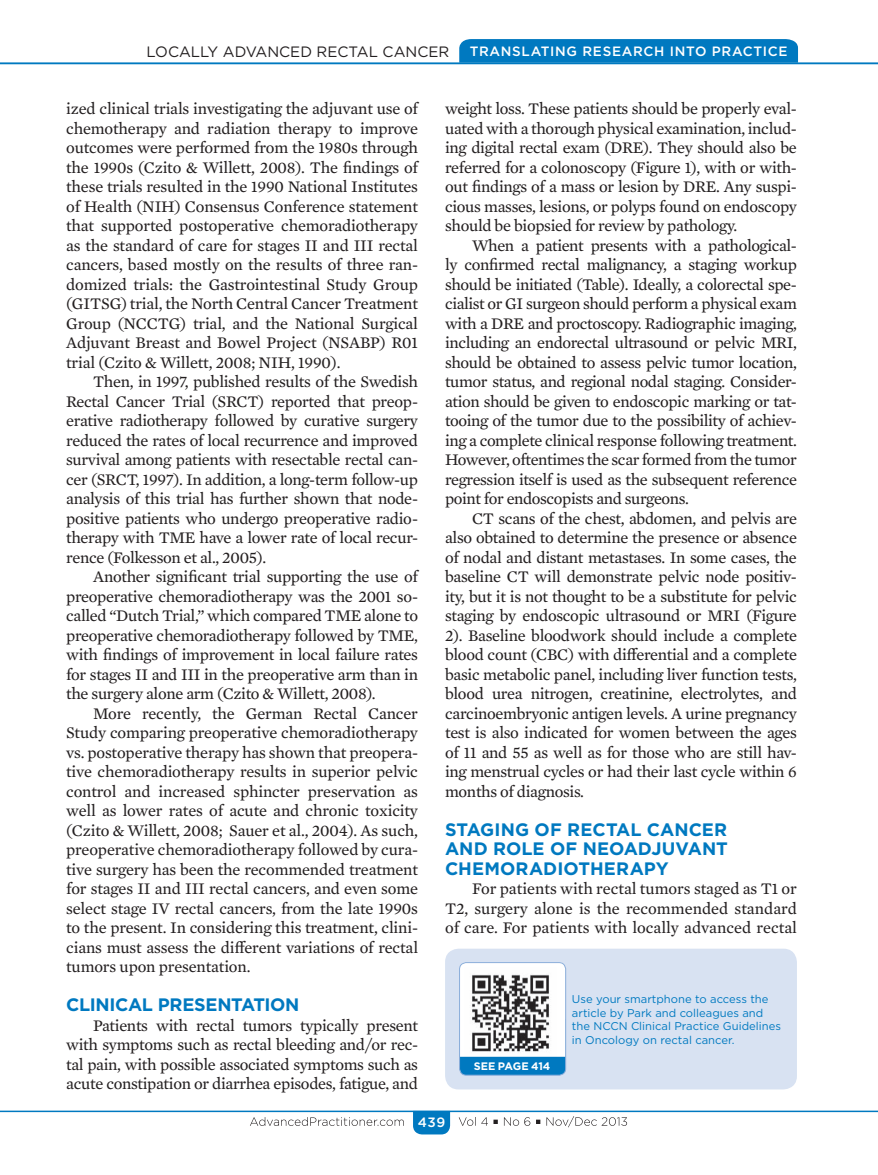
<style>
.page{position:relative;width:878px;height:1175px;background:#fff}
.page>*{position:absolute;margin:0;border:0;box-sizing:border-box;transform-origin:0 0}
.Subhead_1{font:700 18px/19.5px "Gotham";letter-spacing:-.005em;color:#0079c0;text-align:justify}
.Body_txt{font:16.5px/19.5px "Mercury Text G2";letter-spacing:-.02em;color:#231f20;text-align:justify}
.t1{font:15px "Gotham";color:#231f20}
.t2{font:500 13.5px "Gotham";letter-spacing:.05em;color:#fff}
.t3{font:11.25px/13.5px "Gotham";color:#0079c0}
.t4{font:700 10.8px "Gotham";letter-spacing:-.015em;color:#fff}
</style>
<div class="page">
<hr style="left:0;top:1110px;width:878px;height:2px;background:#0079c0">
<svg style="left:413px;top:1110px;width:37px;height:24px"></svg>
<svg style="left:250px;top:1117px;width:154px;height:9px"></svg>
<svg style="left:458px;top:1116px;width:169px;height:11px"></svg>
<svg style="left:459px;top:39px;width:339px;height:24px;background:#037ac0"></svg>
<hr style="left:0;top:63px;width:878px;height:1px;background:#0079c0">
<div style="left:445px;top:948px;width:351px;height:141px;background:#d8e2f2;border-radius:14px"></div>
<svg style="left:459px;top:963px;width:106px;height:112px;background:#78b8dd"></svg>
<div style="left:459px;top:962px;width:107px;height:113px;border:1px solid #8aadda;border-radius:7px"></div>
<img style="left:465px;top:967px;width:91px;height:91px">
<p class="t1" style="left:147px;top:42px;width:304px">LOCALLY ADVANCED RECTAL CANCER</p>
<p class="t2" style="left:470px;top:42px;width:319px">TRANSLATING RESEARCH INTO PRACTICE</p>
<p class="Body_txt" style="left:66px;top:98px;width:353px">ized clinical trials investigating the adjuvant use of chemotherapy and radiation therapy to improve outcomes were performed from the 1980s through the 1990s (Czito &amp; Willett, 2008). The findings of these trials resulted in the 1990 National Institutes of Health (NIH) Consensus Conference statement that supported postoperative chemoradiotherapy as the standard of care for stages II and III rectal cancers, based mostly on the results of three ran&shy;domized trials: the Gastrointestinal Study Group (GITSG) trial, the North Central Cancer Treatment Group (NCCTG) trial, and the National Surgical Adjuvant Breast and Bowel Project (NSABP) R01 trial (Czito &amp; Willett, 2008; NIH, 1990).</p>
<p class="Body_txt" style="left:66px;top:371px;width:353px;text-indent:27px">Then, in 1997, published results of the Swedish Rectal Cancer Trial (SRCT) reported that preop&shy;erative radiotherapy followed by curative surgery reduced the rates of local recurrence and improved survival among patients with resectable rectal can&shy;cer (SRCT, 1997). In addition, a long-term follow-up analysis of this trial has further shown that node&shy;positive patients who undergo preoperative radio&shy;therapy with TME have a lower rate of local recur&shy;rence (Folkesson et al., 2005).</p>
<p class="Body_txt" style="left:66px;top:566px;width:353px;text-indent:27px">Another significant trial supporting the use of preoperative chemoradiotherapy was the 2001 so&shy;called “Dutch Trial,” which compared TME alone to preoperative chemoradiotherapy followed by TME, with findings of improvement in local failure rates for stages II and III in the preoperative arm than in the surgery alone arm (Czito &amp; Willett, 2008).</p>
<p class="Body_txt" style="left:66px;top:702px;width:353px;text-indent:27px">More recently, the German Rectal Cancer Study comparing preoperative chemoradiotherapy vs. postoperative therapy has shown that preopera&shy;tive chemoradiotherapy results in superior pelvic control and increased sphincter preservation as well as lower rates of acute and chronic toxicity (Czito &amp; Willett, 2008; Sauer et al., 2004). As such, preoperative chemoradiotherapy followed by cura&shy;tive surgery has been the recommended treatment for stages II and III rectal cancers, and even some select stage IV rectal cancers, from the late 1990s to the present. In considering this treatment, clini&shy;cians must assess the different variations of rectal tumors upon presentation.</p>
<p class="Subhead_1" style="left:66px;top:995px;width:235px">CLINICAL PRESENTATION</p>
<p class="Body_txt" style="left:66px;top:1014px;width:353px;text-indent:27px">Patients with rectal tumors typically present with symptoms such as rectal bleeding and/or rec&shy;tal pain, with possible associated symptoms such as acute constipation or diarrhea episodes, fatigue, and</p>
<p class="Body_txt" style="left:445px;top:98px;width:353px">weight loss. These patients should be properly eval&shy;uated with a thorough physical examination, includ&shy;ing digital rectal exam (DRE). They should also be referred for a colonoscopy (Figure 1), with or with&shy;out findings of a mass or lesion by DRE. Any suspi&shy;cious masses, lesions, or polyps found on endoscopy should be biopsied for review by pathology.</p>
<p class="Body_txt" style="left:445px;top:234px;width:353px;text-indent:27px">When a patient presents with a pathological&shy;ly confirmed rectal malignancy, a staging workup should be initiated (Table). Ideally, a colorectal spe&shy;cialist or GI surgeon should perform a physical exam with a DRE and proctoscopy. Radiographic imaging, including an endorectal ultrasound or pelvic MRI, should be obtained to assess pelvic tumor location, tumor status, and regional nodal staging. Consider&shy;ation should be given to endoscopic marking or tat&shy;tooing of the tumor due to the possibility of achiev&shy;ing a complete clinical response following treatment.<br>However, oftentimes the scar formed from the tumor regression itself is used as the subsequent reference point for endoscopists and surgeons.</p>
<p class="Body_txt" style="left:445px;top:507px;width:353px;text-indent:27px">CT scans of the chest, abdomen, and pelvis are also obtained to determine the presence or absence of nodal and distant metastases. In some cases, the baseline CT will demonstrate pelvic node positiv&shy;ity, but it is not thought to be a substitute for pelvic staging by endoscopic ultrasound or MRI (Figure 2). Baseline bloodwork should include a complete blood count (CBC) with differential and a complete basic metabolic panel, including liver function tests, blood urea nitrogen, creatinine, electrolytes, and carcinoembryonic antigen levels. A urine pregnancy test is also indicated for women between the ages of 11 and 55 as well as for those who are still hav&shy;ing menstrual cycles or had their last cycle within 6 months of diagnosis.</p>
<p class="Subhead_1" style="left:445px;top:819px;width:284px">STAGING OF RECTAL CANCER AND ROLE OF NEOADJUVANT CHEMORADIOTHERAPY</p>
<p class="Body_txt" style="left:445px;top:878px;width:353px;text-indent:27px">For patients with rectal tumors staged as T1 or T2, surgery alone is the recommended standard of care. For patients with locally advanced rectal</p>
<p class="t4" style="left:474px;top:1059px;width:78px">SEE PAGE 414</p>
<p class="t3" style="left:572px;top:992px;width:210px">Use your smartphone to access the article by Park and colleagues and the NCCN Clinical Practice Guidelines in Oncology on rectal cancer.</p>
<p class="t2" style="left:417px;top:1113px;width:29px">439</p>
</div>
